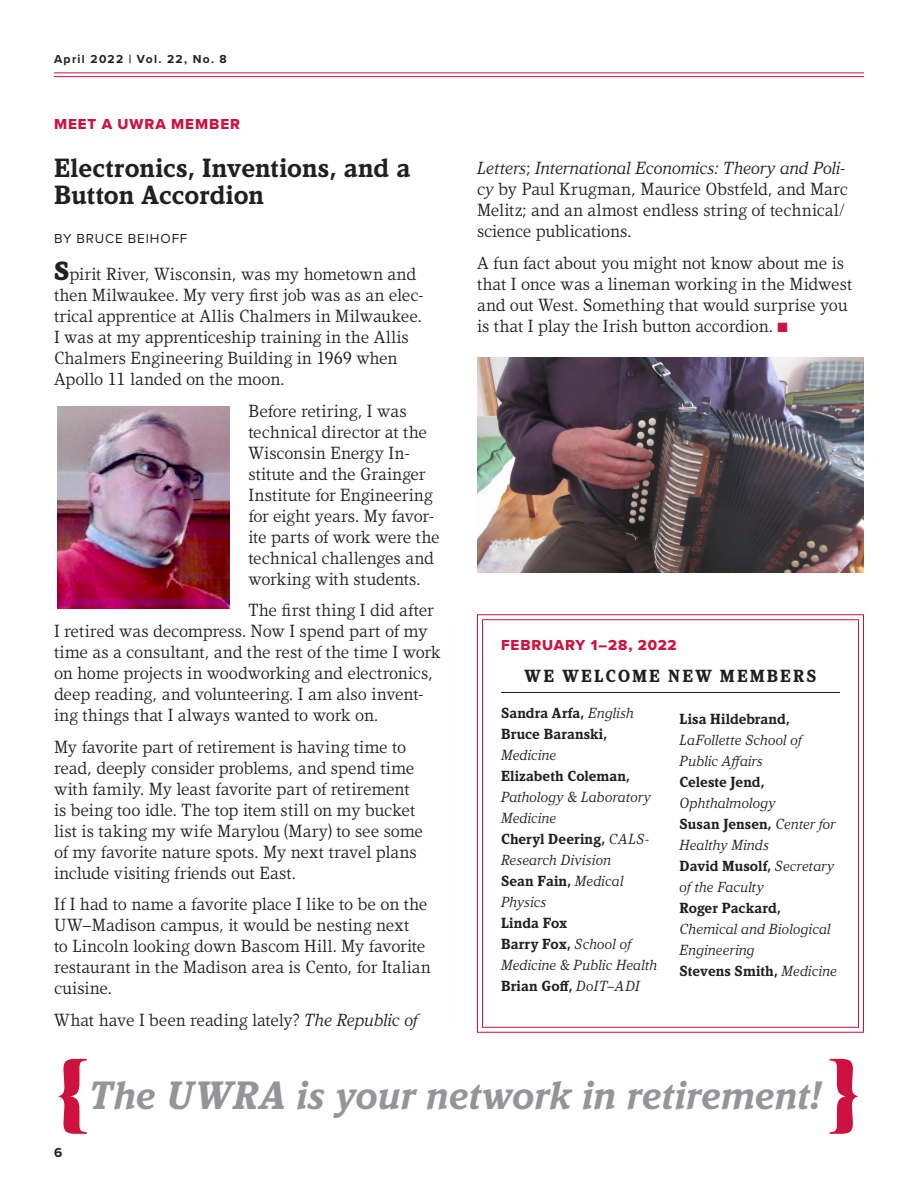
<style>
.page{position:relative;width:918px;height:1188px;background:#fff}
.page>*{position:absolute;margin:0;border:0;box-sizing:border-box;transform-origin:0 0}
.PULLQUOTE-KandalBlkI{font:italic 700 40.5px "Kandal";color:#939598}
.HED3-KandalBold-18-1{font:700 27px/27px "Kandal";color:#231f20}
.TEXTPLUS-Kandal-Book{font:18px/21px "Kandal";color:#231f20}
.SUBHED-KanadalBold-1{font:700 18px "Kandal";letter-spacing:.11em;color:#231f20}
.TEXT-KandalBook-12-1{font:italic 15px/21px "Kandal";letter-spacing:.005em;color:#231f20}
.TEXT-KandalBook-12-1-2{font:700 15px/21px "Kandal";letter-spacing:.005em;color:#231f20}
.KICKER-ProximaBlk-Re{font:15px "Proxima Nova Extrabld";letter-spacing:.06em;color:#cd1141}
.BYLINE-ProximaReg-9{font:13.5px "Proxima Nova";letter-spacing:.065em;color:#231f20}
.t1{font:700 13.5px "Proxima Nova";color:#231f20}
.t2{font:700 12px "Proxima Nova";letter-spacing:.11em;color:#231f20}
.s1{font-weight:900;font-size:27px}
.s2{font-style:italic}
.s3{color:#cd1141}
.s4{font-weight:400;font-style:italic}
.s5{font-weight:700;font-style:normal}
</style>
<div class="page">
<hr style="left:54px;top:72px;width:810px;height:1px;background:#cd1141">
<hr style="left:54px;top:76px;width:810px;height:1px;background:#cd1141">
<svg style="left:477px;top:614px;width:387px;height:419px"></svg>
<div style="left:482px;top:619px;width:377px;height:409px;border:1px solid #cd1141"></div>
<img style="left:58px;top:406px;width:172px;height:203px">
<img style="left:477px;top:357px;width:387px;height:216px">
<p class="t2" style="left:54px;top:51px;width:174px">April 2022 | Vol. 22, No. 8</p>
<p class="KICKER-ProximaBlk-Re" style="left:54px;top:113px;width:188px">MEET A UWRA MEMBER</p>
<p class="HED3-KandalBold-18-1" style="left:54px;top:154px;width:358px">Electronics, Inventions, and a<br>Button Accordion</p>
<p class="BYLINE-ProximaReg-9" style="left:54px;top:228px;width:135px">BY BRUCE BEIHOFF</p>
<p class="TEXTPLUS-Kandal-Book" style="left:54px;top:264px;width:371px"><span class="s1">S</span>pirit River, Wisconsin, was my hometown and then Milwaukee. My very first job was as an elec&shy;trical apprentice at Allis Chalmers in Milwaukee.<br>I was at my apprenticeship training in the Allis Chalmers Engineering Building in 1969 when Apollo 11 landed on the moon.</p>
<p class="TEXTPLUS-Kandal-Book" style="left:248px;top:400px;width:193px">Before retiring, I was technical director at the<br>Wisconsin Energy In&shy;stitute and the Grainger<br>Institute for Engineering for eight years. My favor&shy;ite parts of work were the technical challenges and working with students.</p>
<p class="TEXTPLUS-Kandal-Book" style="left:54px;top:600px;width:388px;text-indent:194px">The first thing I did after I retired was decompress. Now I spend part of my time as a consultant, and the rest of the time I work on home projects in woodworking and electronics, deep reading, and volunteering. I am also invent&shy;ing things that I always wanted to work on.</p>
<p class="TEXTPLUS-Kandal-Book" style="left:54px;top:736px;width:371px">My favorite part of retirement is having time to read, deeply consider problems, and spend time with family. My least favorite part of retirement is being too idle. The top item still on my bucket list is taking my wife Marylou (Mary) to see some of my favorite nature spots. My next travel plans include visiting friends out East.</p>
<p class="TEXTPLUS-Kandal-Book" style="left:54px;top:894px;width:378px">If I had to name a favorite place I like to be on the UW–Madison campus, it would be nesting next<br>to Lincoln looking down Bascom Hill. My favorite restaurant in the Madison area is Cento, for Italian cuisine.</p>
<p class="TEXTPLUS-Kandal-Book" style="left:54px;top:1009px;width:365px">What have I been reading lately? <span class="s2">The Republic of</span></p>
<p class="TEXTPLUS-Kandal-Book" style="left:477px;top:158px;width:372px"><span class="s2">Letters</span>; <span class="s2">International Economics: Theory and Poli&shy;cy</span> by Paul Krugman, Maurice Obstfeld, and Marc Melitz; and an almost endless string of technical/ science publications.</p>
<p class="TEXTPLUS-Kandal-Book" style="left:477px;top:252px;width:377px">A fun fact about you might not know about me is that I once was a lineman working in the Midwest and out West. Something that would surprise you is that I play the Irish button accordion. <span class="s3">■</span></p>
<p class="KICKER-ProximaBlk-Re" style="left:501px;top:634px;width:177px">FEBRUARY 1–28, 2022</p>
<p class="SUBHED-KanadalBold-1" style="left:525px;top:666px;width:293px">WE WELCOME NEW MEMBERS</p>
<p class="TEXT-KandalBook-12-1-2" style="left:501px;top:702px;width:135px">Sandra Arfa, <span class="s4">English</span></p>
<p class="TEXT-KandalBook-12-1-2" style="left:501px;top:723px;width:108px">Bruce Baranski,<br><span class="s4">Medicine</span></p>
<p class="TEXT-KandalBook-12-1" style="left:501px;top:765px;width:151px"><span class="s5">Elizabeth Coleman,<br></span>Pathology &amp; Laboratory<br>Medicine</p>
<p class="TEXT-KandalBook-12-1" style="left:501px;top:828px;width:150px"><span class="s5">Cheryl Deering,</span> CALS-<br>Research Division</p>
<p class="TEXT-KandalBook-12-1" style="left:501px;top:870px;width:124px"><span class="s5">Sean Fain,</span> Medical<br>Physics</p>
<p class="TEXT-KandalBook-12-1-2" style="left:501px;top:912px;width:68px">Linda Fox</p>
<p class="TEXT-KandalBook-12-1" style="left:501px;top:933px;width:158px"><span class="s5">Barry Fox,</span> School of<br>Medicine &amp; Public Health</p>
<p class="TEXT-KandalBook-12-1-2" style="left:501px;top:975px;width:140px">Brian Goff, <span class="s4">DoIT–ADI</span></p>
<p class="TEXT-KandalBook-12-1" style="left:680px;top:708px;width:124px"><span class="s5">Lisa Hildebrand,<br></span>LaFollette School of<br>Public Affairs</p>
<p class="TEXT-KandalBook-12-1" style="left:680px;top:771px;width:98px"><span class="s5">Celeste Jend,<br></span>Ophthalmology</p>
<p class="TEXT-KandalBook-12-1" style="left:680px;top:813px;width:158px"><span class="s5">Susan Jensen,</span> Center for<br>Healthy Minds</p>
<p class="TEXT-KandalBook-12-1" style="left:679px;top:855px;width:156px"><span class="s5">David Musolf,</span> Secretary of the Faculty</p>
<p class="TEXT-KandalBook-12-1" style="left:679px;top:897px;width:153px"><span class="s5">Roger Packard,<br></span>Chemical and Biological<br>Engineering</p>
<p class="TEXT-KandalBook-12-1-2" style="left:679px;top:960px;width:159px">Stevens Smith, <span class="s4">Medicine</span></p>
<p class="t1" style="left:54px;top:1142px;width:10px">6</p>
<p class="PULLQUOTE-KandalBlkI" style="left:89px;top:1073px;width:733px">The UWRA is your network in retirement!</p>
</div>
